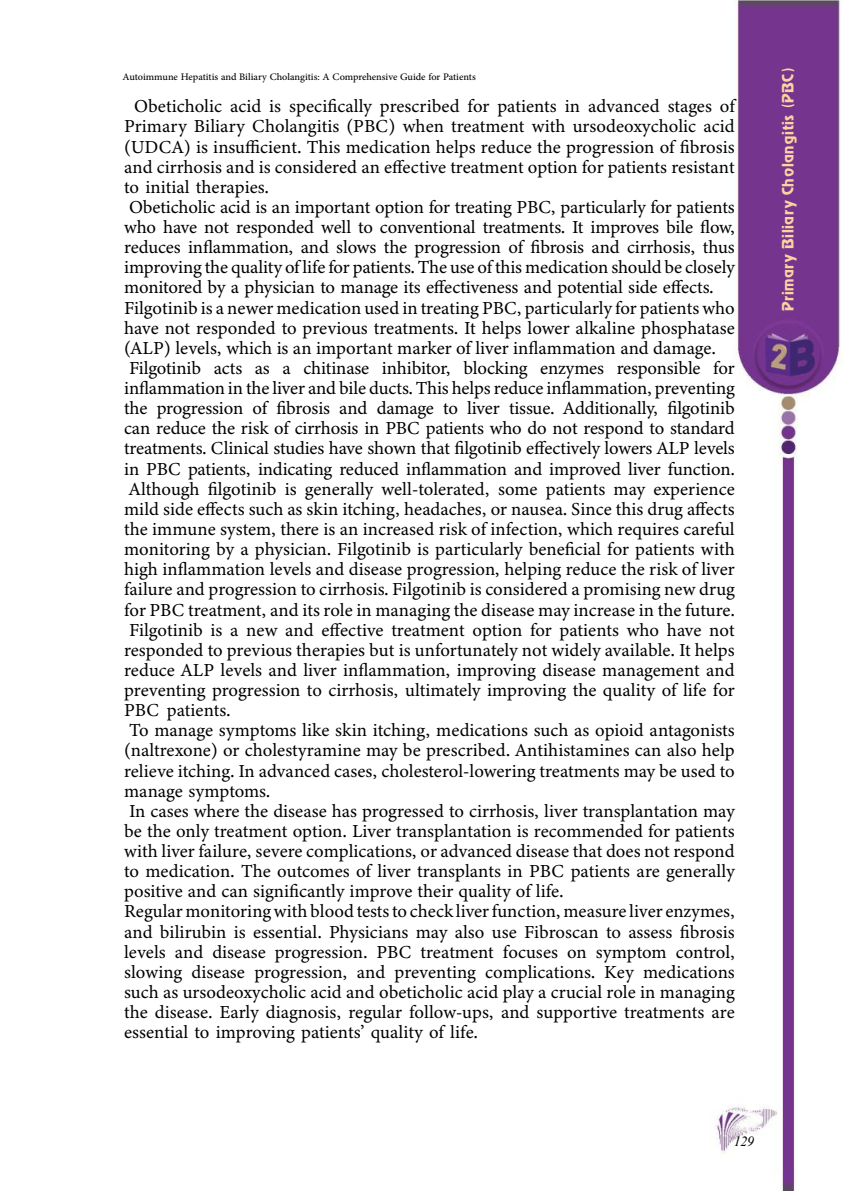
<style>
.page{position:relative;width:844px;height:1191px;background:#fff}
.page>*{position:absolute;margin:0;border:0;box-sizing:border-box;transform-origin:0 0}
.t1{font:19.43px "NPI Farnaz";letter-spacing:.05em;color:#f9d4a0}
.t2{font:18.38px/20.1px "Minion Variable Concept";letter-spacing:-.005em;color:#000}
.t3{font:14px "Adobe Arabic";color:#000}
.t4{font:italic 14px "Times New Roman";color:#000}
</style>
<div class="page">
<img style="left:716px;top:0;width:126px;height:1190px">
<p class="t3" style="left:123px;top:67px;width:354px">Autoimmune Hepatitis and Biliary Cholangitis: A Comprehensive Guide for Patients</p>
<p class="t1" style="left:778px;top:311px;width:245px;rotate:-90deg">Primary Biliary Cholangitis (PBC)</p>
<p class="t2" style="left:124px;top:96px;width:612px;text-indent:10px">Obeticholic acid is specifically prescribed for patients in advanced stages of Primary Biliary Cholangitis (PBC) when treatment with ursodeoxycholic acid (UDCA) is insufficient. This medication helps reduce the progression of fibrosis and cirrhosis and is considered an effective treatment option for patients resistant to initial therapies.<br>Obeticholic acid is an important option for treating PBC, particularly for patients who have not responded well to conventional treatments. It improves bile flow, reduces inflammation, and slows the progression of fibrosis and cirrhosis, thus improving the quality of life for patients. The use of this medication should be closely monitored by a physician to manage its effectiveness and potential side effects.<br>Filgotinib is a newer medication used in treating PBC, particularly for patients who have not responded to previous treatments. It helps lower alkaline phosphatase (ALP) levels, which is an important marker of liver inflammation and damage.<br>Filgotinib acts as a chitinase inhibitor, blocking enzymes responsible for inflammation in the liver and bile ducts. This helps reduce inflammation, preventing the progression of fibrosis and damage to liver tissue. Additionally, filgotinib can reduce the risk of cirrhosis in PBC patients who do not respond to standard treatments. Clinical studies have shown that filgotinib effectively lowers ALP levels in PBC patients, indicating reduced inflammation and improved liver function.<br>Although filgotinib is generally well-tolerated, some patients may experience mild side effects such as skin itching, headaches, or nausea. Since this drug affects the immune system, there is an increased risk of infection, which requires careful monitoring by a physician. Filgotinib is particularly beneficial for patients with high inflammation levels and disease progression, helping reduce the risk of liver failure and progression to cirrhosis. Filgotinib is considered a promising new drug for PBC treatment, and its role in managing the disease may increase in the future.<br>Filgotinib is a new and effective treatment option for patients who have not responded to previous therapies but is unfortunately not widely available. It helps reduce ALP levels and liver inflammation, improving disease management and preventing progression to cirrhosis, ultimately improving the quality of life for PBC patients.<br>To manage symptoms like skin itching, medications such as opioid antagonists (naltrexone) or cholestyramine may be prescribed. Antihistamines can also help relieve itching. In advanced cases, cholesterol-lowering treatments may be used to manage symptoms.<br>In cases where the disease has progressed to cirrhosis, liver transplantation may be the only treatment option. Liver transplantation is recommended for patients with liver failure, severe complications, or advanced disease that does not respond to medication. The outcomes of liver transplants in PBC patients are generally positive and can significantly improve their quality of life.<br>Regular monitoring with blood tests to check liver function, measure liver enzymes, and bilirubin is essential. Physicians may also use Fibroscan to assess fibrosis levels and disease progression. PBC treatment focuses on symptom control, slowing disease progression, and preventing complications. Key medications such as ursodeoxycholic acid and obeticholic acid play a crucial role in managing the disease. Early diagnosis, regular follow-ups, and supportive treatments are essential to improving patients’ quality of life.</p>
<p class="t4" style="left:733px;top:1132px;width:22px">129</p>
</div>
